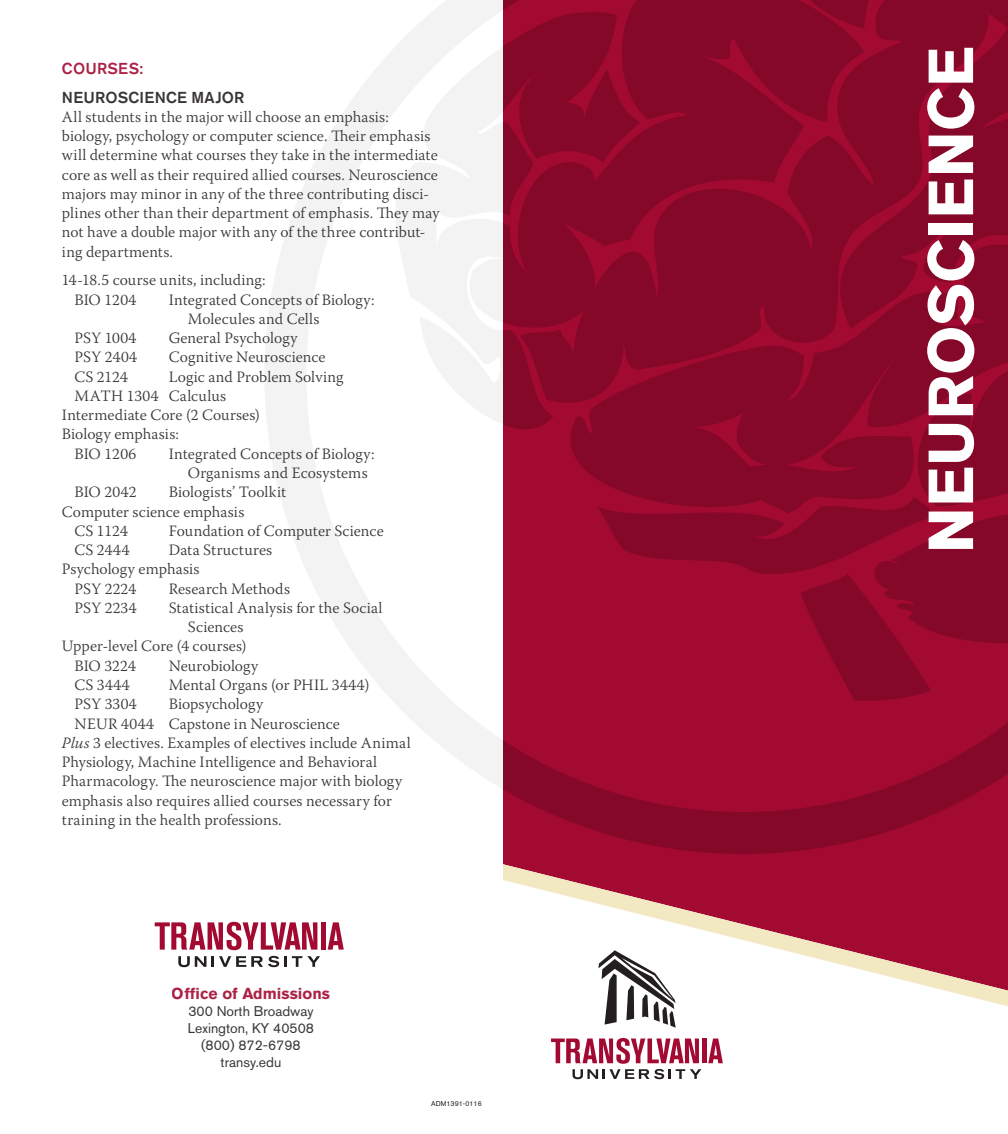
<style>
.page{position:relative;width:1008px;height:1134px;background:#fff}
.page>*{position:absolute;margin:0;border:0;box-sizing:border-box;transform-origin:0 0}
.subhead2{font:700 63px "Akzidenz Grotesk BQ";color:#fff}
.t1{font:300 15.75px/19.2px "Warnock Pro";letter-spacing:.005em;color:#231f20}
.t2{font:700 15.75px "Akzidenz Grotesk BQ";color:#a30a32}
.t3{font:500 15.75px "Akzidenz Grotesk BQ";letter-spacing:.015em;color:#231f20}
.t4{font:500 15.75px "Akzidenz Grotesk BQ";letter-spacing:.015em;color:#a30a32}
.t5{font:14px/16.8px "Akzidenz Grotesk BQ";color:#231f20;text-align:center}
.Head_1{font:7px "Akzidenz Grotesk BQ";color:#231f20}
.s1{font-style:italic}
</style>
<div class="page">
<svg style="left:503px;top:853px;width:505px;height:154px;fill:#a30a32"></svg>
<svg style="left:155px;top:921px;width:162px;height:28px"></svg>
<div style="left:321px;top:922px;width:5px;height:27px;background:#a30a32"></div>
<svg style="left:328px;top:922px;width:16px;height:27px"></svg>
<svg style="left:178px;top:955px;width:142px;height:11px"></svg>
<svg style="left:598px;top:949px;width:77px;height:78px"></svg>
<div style="left:702px;top:1038px;width:5px;height:24px;background:#a30a32"></div>
<svg style="left:708px;top:1038px;width:15px;height:24px"></svg>
<svg style="left:551px;top:1038px;width:150px;height:40px"></svg>
<svg style="left:503px;top:701px;width:505px;height:152px;background:#9a092f"></svg>
<svg style="left:503px;top:0;width:505px;height:701px;background:#8e082b"></svg>
<p class="t4" style="left:62px;top:59px;width:83px">COURSES:</p>
<p class="t3" style="left:62px;top:87px;width:184px">NEUROSCIENCE MAJOR</p>
<p class="t1" style="left:62px;top:107px;width:379px">All students in the major will choose an emphasis: biology, psychology or computer science. Their emphasis will determine what courses they take in the intermediate core as well as their required allied courses. Neuroscience majors may minor in any of the three contributing disci&shy;plines other than their department of emphasis. They may not have a double major with any of the three contribut&shy;ing departments.</p>
<p class="t1" style="left:75px;top:270px;width:193px;text-indent:-13px">14-18.5 course units, including:<br>BIO 1204</p>
<p class="t1" style="left:188px;top:289px;width:188px;text-indent:-19px">Integrated Concepts of Biology:<br>Molecules and Cells</p>
<p class="t1" style="left:75px;top:328px;width:63px">PSY 1004</p>
<p class="t1" style="left:169px;top:328px;width:130px">General Psychology</p>
<p class="t1" style="left:75px;top:347px;width:64px">PSY 2404</p>
<p class="t1" style="left:169px;top:347px;width:158px">Cognitive Neuroscience</p>
<p class="t1" style="left:75px;top:366px;width:55px">CS 2124</p>
<p class="t1" style="left:169px;top:366px;width:176px">Logic and Problem Solving</p>
<p class="t1" style="left:75px;top:386px;width:153px">MATH 1304 Calculus</p>
<p class="t1" style="left:62px;top:405px;width:200px">Intermediate Core (2 Courses)</p>
<p class="t1" style="left:62px;top:424px;width:118px">Biology emphasis:</p>
<p class="t1" style="left:75px;top:443px;width:63px">BIO 1206</p>
<p class="t1" style="left:188px;top:443px;width:188px;text-indent:-19px">Integrated Concepts of Biology:<br>Organisms and Ecosystems</p>
<p class="t1" style="left:75px;top:482px;width:64px">BIO 2042</p>
<p class="t1" style="left:169px;top:482px;width:119px">Biologists’ Toolkit</p>
<p class="t1" style="left:62px;top:501px;width:184px">Computer science emphasis</p>
<p class="t1" style="left:75px;top:520px;width:55px">CS 1124</p>
<p class="t1" style="left:169px;top:520px;width:216px">Foundation of Computer Science</p>
<p class="t1" style="left:75px;top:540px;width:56px">CS 2444</p>
<p class="t1" style="left:169px;top:540px;width:105px">Data Structures</p>
<p class="t1" style="left:62px;top:559px;width:139px">Psychology emphasis</p>
<p class="t1" style="left:75px;top:578px;width:63px">PSY 2224</p>
<p class="t1" style="left:169px;top:578px;width:123px">Research Methods</p>
<p class="t1" style="left:75px;top:597px;width:64px">PSY 2234</p>
<p class="t1" style="left:169px;top:597px;width:215px">Statistical Analysis for the Social</p>
<p class="t1" style="left:188px;top:617px;width:57px">Sciences</p>
<p class="t1" style="left:62px;top:636px;width:186px">Upper-level Core (4 courses)</p>
<p class="t1" style="left:75px;top:655px;width:63px">BIO 3224</p>
<p class="t1" style="left:169px;top:655px;width:91px">Neurobiology</p>
<p class="t1" style="left:75px;top:674px;width:57px">CS 3444</p>
<p class="t1" style="left:169px;top:674px;width:202px">Mental Organs (or PHIL 3444)</p>
<p class="t1" style="left:75px;top:694px;width:64px">PSY 3304</p>
<p class="t1" style="left:169px;top:694px;width:96px">Biopsychology</p>
<p class="t1" style="left:75px;top:713px;width:267px">NEUR 4044 Capstone in Neuroscience</p>
<p class="t1" style="left:62px;top:732px;width:350px"><span class="s1">Plus</span> 3 electives. Examples of electives include Animal</p>
<p class="t1" style="left:62px;top:751px;width:317px">Physiology, Machine Intelligence and Behavioral</p>
<p class="t1" style="left:62px;top:771px;width:342px">Pharmacology. The neuroscience major with biology</p>
<p class="t1" style="left:62px;top:790px;width:331px">emphasis also requires allied courses necessary for</p>
<p class="t1" style="left:62px;top:809px;width:221px">training in the health professions.</p>
<p class="t2" style="left:172px;top:984px;width:160px">Office of Admissions</p>
<p class="t5" style="left:188px;top:1002px;width:128px">300 North Broadway<br>Lexington, KY 40508 (800) 872-6798 transy.edu</p>
<p class="Head_1" style="left:431px;top:1099px;width:52px">ADM1391-0116</p>
<p class="subhead2" style="left:914px;top:553px;width:508px;rotate:-90deg">NEUROSCIENCE</p>
</div>
